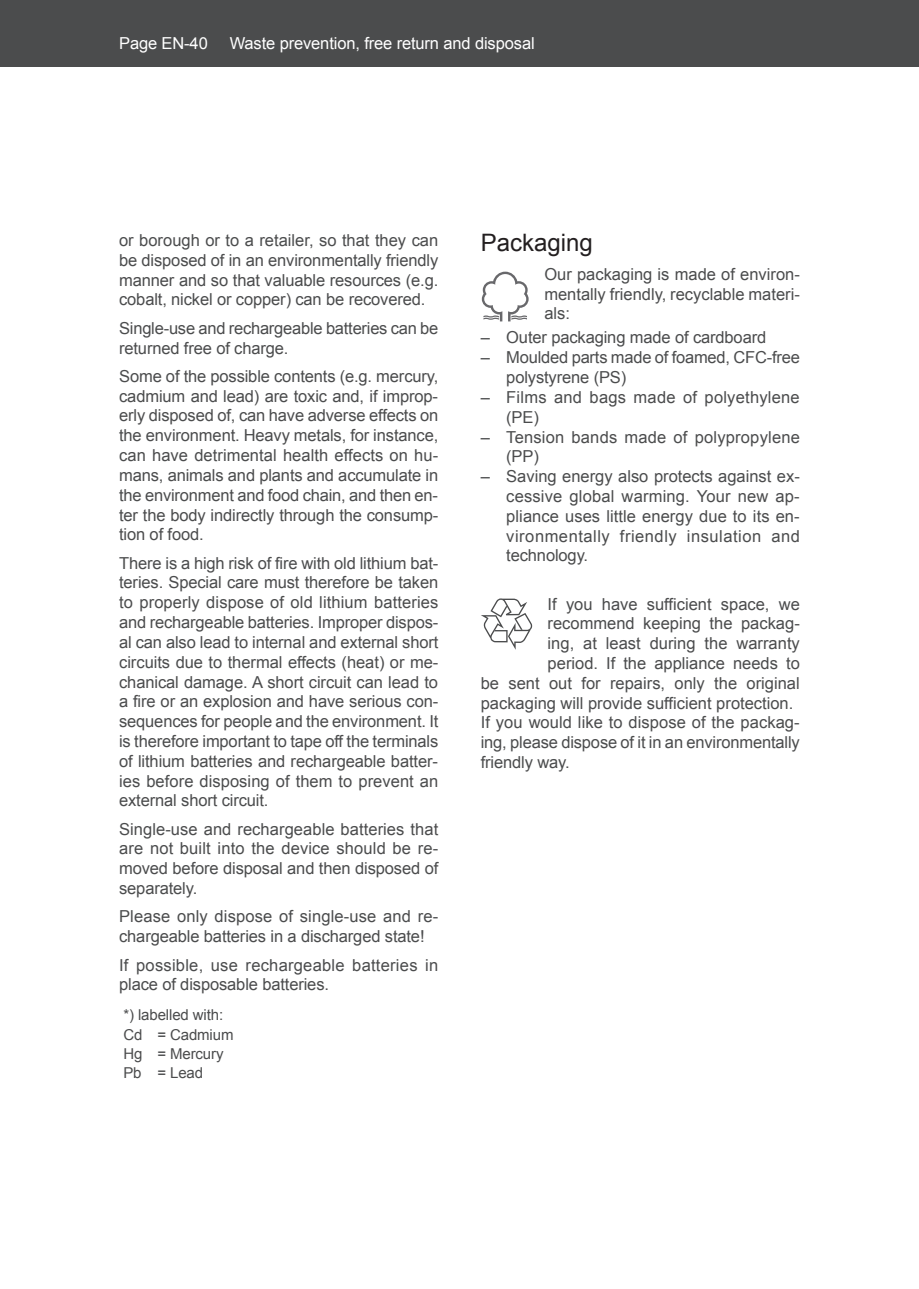
<style>
.page{position:relative;width:919px;height:1289px;background:#fff}
.page>*{position:absolute;margin:0;border:0;box-sizing:border-box;transform-origin:0 0}
.t1{font:24px "Arial";color:#231f20}
.t2{font:16.5px/19.8px "Arial";color:#4b4c4d;text-align:justify}
.t3{font:16.5px "Arial";letter-spacing:-.01em;color:#fff}
.t4{font:15px/19.5px "Arial";letter-spacing:-.01em;color:#4b4c4d}
</style>
<div class="page">
<div style="left:906px;top:0;width:12px;height:67px;background:#4b4c4d"></div>
<div style="left:0;top:0;width:906px;height:67px;background:#4b4c4d"></div>
<svg style="left:482px;top:272px;width:46px;height:49px"></svg>
<svg style="left:481px;top:598px;width:51px;height:51px"></svg>
<p class="t3" style="left:119px;top:33px;width:90px">Page EN-40</p>
<p class="t3" style="left:230px;top:33px;width:306px">Waste prevention, free return and disposal</p>
<p class="t2" style="left:119px;top:230px;width:321px">or borough or to a retailer, so that they can be disposed of in an environmentally friendly manner and so that valuable resources (e.g. cobalt, nickel or copper) can be recovered.</p>
<p class="t2" style="left:119px;top:318px;width:321px">Single-use and rechargeable batteries can be returned free of charge.</p>
<p class="t2" style="left:119px;top:366px;width:321px">Some of the possible contents (e.g. mercury, cadmium and lead) are toxic and, if improp&shy;erly disposed of, can have adverse effects on the environment. Heavy metals, for instance, can have detrimental health effects on hu&shy;mans, animals and plants and accumulate in the environment and food chain, and then en&shy;ter the body indirectly through the consump&shy;tion of food.</p>
<p class="t2" style="left:119px;top:553px;width:321px">There is a high risk of fire with old lithium bat&shy;teries. Special care must therefore be taken to properly dispose of old lithium batteries and rechargeable batteries. Improper dispos&shy;al can also lead to internal and external short circuits due to thermal effects (heat) or me&shy;chanical damage. A short circuit can lead to a fire or an explosion and have serious con&shy;sequences for people and the environment. It is therefore important to tape off the terminals of lithium batteries and rechargeable batter&shy;ies before disposing of them to prevent an external short circuit.</p>
<p class="t2" style="left:119px;top:819px;width:321px">Single-use and rechargeable batteries that are not built into the device should be re&shy;moved before disposal and then disposed of separately.</p>
<p class="t2" style="left:119px;top:906px;width:320px">Please only dispose of single-use and re&shy;chargeable batteries in a discharged state!</p>
<p class="t2" style="left:119px;top:955px;width:320px">If possible, use rechargeable batteries in place of disposable batteries.</p>
<p class="t4" style="left:123px;top:1005px;width:112px">*) labelled with:<br>Cd = Cadmium<br>Hg = Mercury<br>Pb = Lead</p>
<h1 class="t1" style="left:480px;top:227px;width:114px">Packaging</h1>
<p class="t2" style="left:544px;top:264px;width:257px">Our packaging is made of environ&shy;mentally friendly, recyclable materi&shy;als:</p>
<p class="t2" style="left:480px;top:328px;width:287px">– Outer packaging made of cardboard</p>
<p class="t2" style="left:506px;top:348px;width:295px;text-indent:-26px">– Moulded parts made of foamed, CFC-free polystyrene (PS)</p>
<p class="t2" style="left:506px;top:387px;width:295px;text-indent:-26px">– Films and bags made of polyethylene (PE)</p>
<p class="t2" style="left:506px;top:427px;width:295px;text-indent:-26px">– Tension bands made of polypropylene (PP)</p>
<p class="t2" style="left:506px;top:466px;width:295px;text-indent:-26px">– Saving energy also protects against ex&shy;cessive global warming. Your new ap&shy;pliance uses little energy due to its en&shy;vironmentally friendly insulation and technology.</p>
<p class="t2" style="left:547px;top:594px;width:254px">If you have sufficient space, we</p>
<p class="t2" style="left:547px;top:613px;width:254px">recommend keeping the packag-</p>
<p class="t2" style="left:547px;top:633px;width:254px">ing, at least during the warranty</p>
<p class="t2" style="left:547px;top:653px;width:254px">period. If the appliance needs to</p>
<p class="t2" style="left:480px;top:673px;width:320px">be sent out for repairs, only the original</p>
<p class="t2" style="left:480px;top:693px;width:314px">packaging will provide sufficient protection.</p>
<p class="t2" style="left:480px;top:712px;width:320px">If you would like to dispose of the packag-</p>
<p class="t2" style="left:480px;top:732px;width:320px">ing, please dispose of it in an environmentally</p>
<p class="t2" style="left:480px;top:752px;width:90px">friendly way.</p>
</div>
